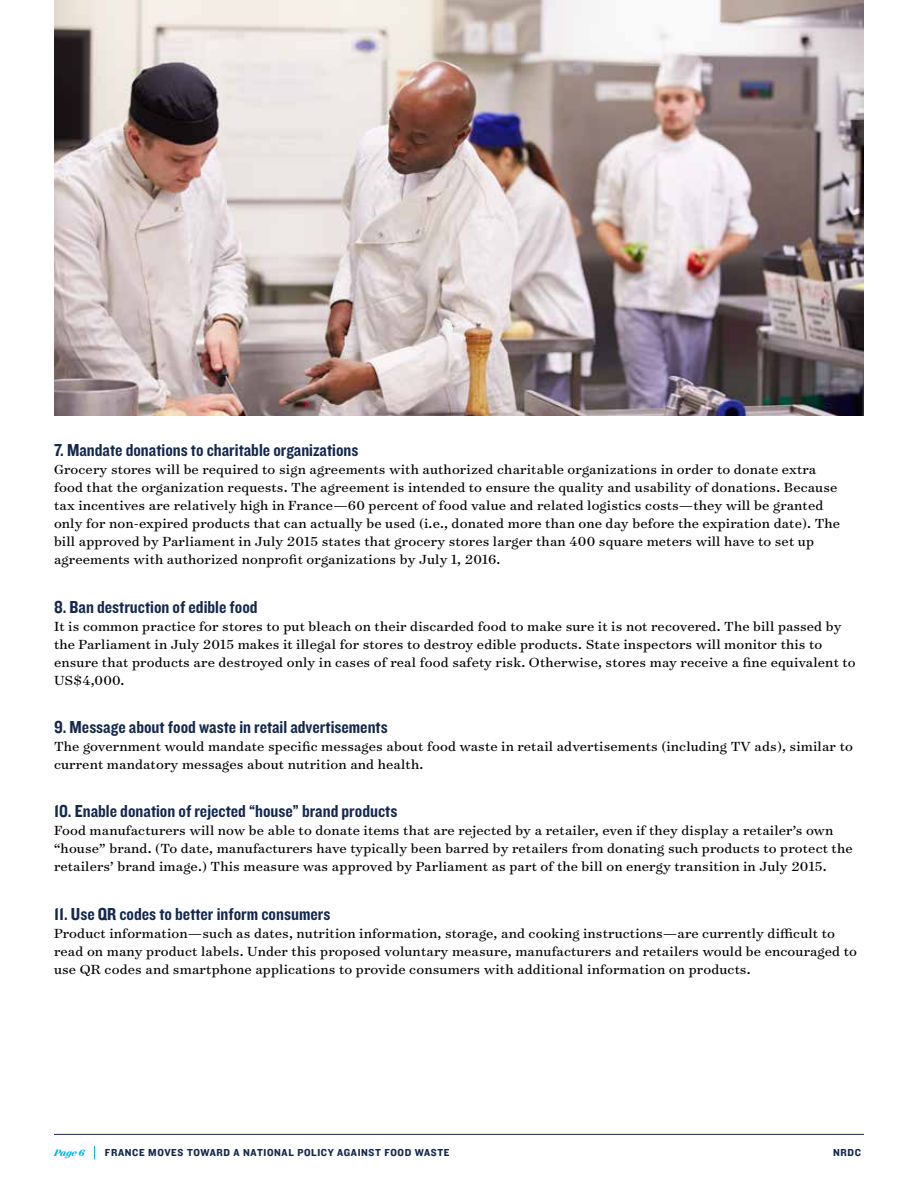
<style>
.page{position:relative;width:918px;height:1188px;background:#fff}
.page>*{position:absolute;margin:0;border:0;box-sizing:border-box;transform-origin:0 0}
.t1{font:18px "Knockout 50 Welterweight";color:#15284b}
.t2{font:15px/18px "Surveyor Text";letter-spacing:.01em;color:#000}
.t3{font:10.5px "Knockout 51 Middleweight";letter-spacing:.06em;color:#15284b}
.t4{font:italic 700 10.5px "Surveyor Display";color:#00b3e3}
</style>
<div class="page">
<hr style="left:54px;top:1134px;width:810px;height:1px;background:#15284b">
<svg style="left:94px;top:1146px;width:1px;height:13px"></svg>
<img style="left:54px;top:0;width:810px;height:416px">
<p class="t1" style="left:54px;top:438px;width:306px">7. Mandate donations to charitable organizations</p>
<p class="t2" style="left:54px;top:460px;width:788px">Grocery stores will be required to sign agreements with authorized charitable organizations in order to donate extra food that the organization requests. The agreement is intended to ensure the quality and usability of donations. Because tax incentives are relatively high in France—60 percent of food value and related logistics costs—they will be granted only for non-expired products that can actually be used (i.e., donated more than one day before the expiration date). The bill approved by Parliament in July 2015 states that grocery stores larger than 400 square meters will have to set up agreements with authorized nonprofit organizations by July 1, 2016.</p>
<p class="t1" style="left:54px;top:595px;width:205px">8. Ban destruction of edible food</p>
<p class="t2" style="left:54px;top:616px;width:803px">It is common practice for stores to put bleach on their discarded food to make sure it is not recovered. The bill passed by the Parliament in July 2015 makes it illegal for stores to destroy edible products. State inspectors will monitor this to ensure that products are destroyed only in cases of real food safety risk. Otherwise, stores may receive a fine equivalent to US$4,000.</p>
<p class="t1" style="left:54px;top:715px;width:335px">9. Message about food waste in retail advertisements</p>
<p class="t2" style="left:54px;top:737px;width:800px">The government would mandate specific messages about food waste in retail advertisements (including TV ads), similar to current mandatory messages about nutrition and health.</p>
<p class="t1" style="left:54px;top:799px;width:345px">10. Enable donation of rejected “house” brand products</p>
<p class="t2" style="left:54px;top:821px;width:800px">Food manufacturers will now be able to donate items that are rejected by a retailer, even if they display a retailer’s own “house” brand. (To date, manufacturers have typically been barred by retailers from donating such products to protect the retailers’ brand image.) This measure was approved by Parliament as part of the bill on energy transition in July 2015.</p>
<p class="t1" style="left:54px;top:902px;width:278px">11. Use QR codes to better inform consumers</p>
<p class="t2" style="left:54px;top:923px;width:804px">Product information—such as dates, nutrition information, storage, and cooking instructions—are currently difficult to read on many product labels. Under this proposed voluntary measure, manufacturers and retailers would be encouraged to use QR codes and smartphone applications to provide consumers with additional information on products.</p>
<p class="t4" style="left:54px;top:1146px;width:32px">Page 6</p>
<p class="t3" style="left:105px;top:1146px;width:346px">FRANCE MOVES TOWARD A NATIONAL POLICY AGAINST FOOD WASTE</p>
<p class="t3" style="left:833px;top:1146px;width:29px">NRDC</p>
</div>
